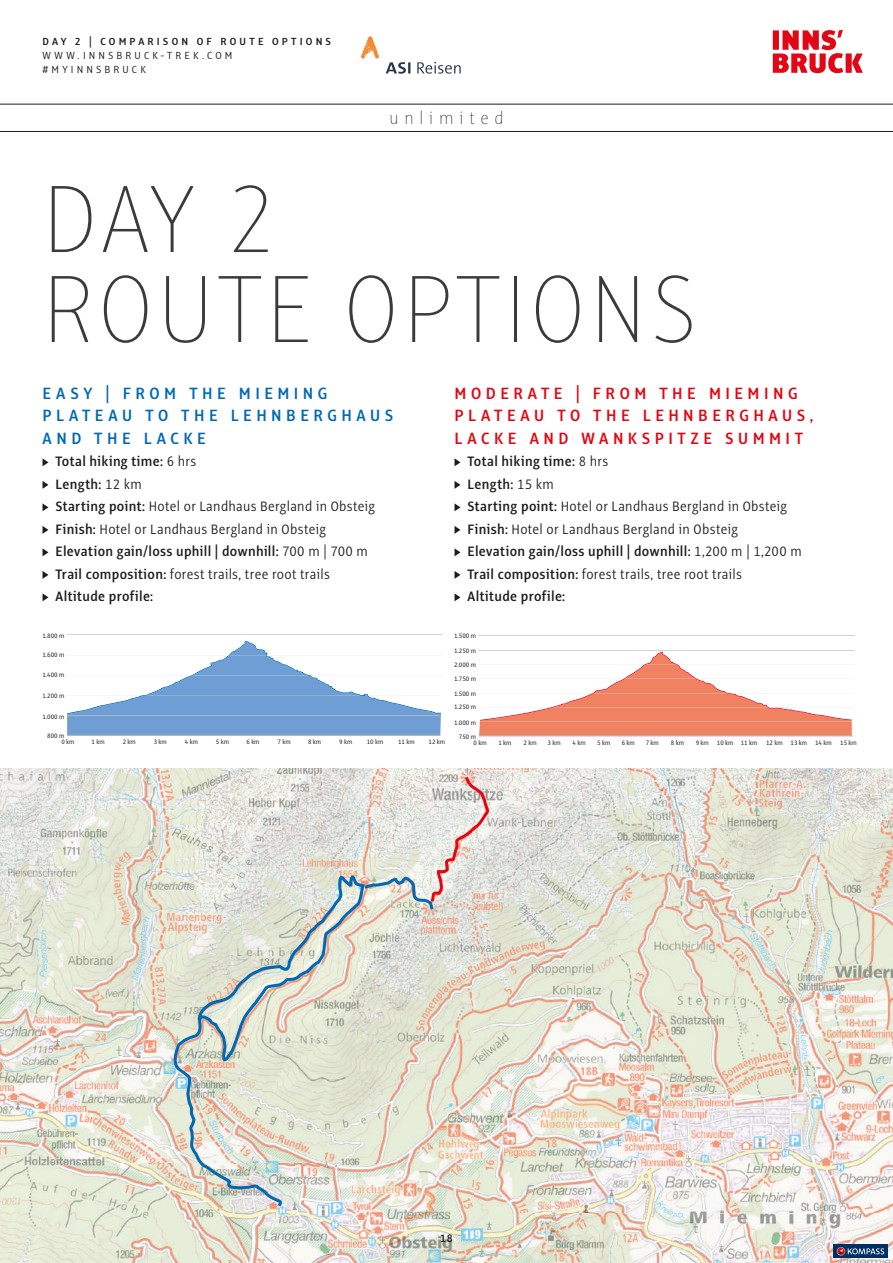
<style>
.page{position:relative;width:893px;height:1263px;background:#fff}
.page>*{position:absolute;margin:0;border:0;box-sizing:border-box;transform-origin:0 0}
.t1{font:100 105px/90px "Alto Con";letter-spacing:.04em;color:#3c3b3b}
.t2{font:100 18.75px "Alto Con";letter-spacing:.3em;color:#1d1d1b}
.t3{font:600 18px/22.5px "Alto Con";letter-spacing:.245em;color:#e30614}
.t4{font:600 18px/22.5px "Alto Con";letter-spacing:.245em;color:#0069b4}
.t5{font:300 15px/22.5px "Alto Con";letter-spacing:.02em;color:#1d1d1b}
.t6{font:600 15px/22.5px "Alto Con";letter-spacing:.025em;color:#1d1d1b}
.t7{font:600 12px "Alto Con";color:#1d1d1b}
.t8{font:300 11.4px/14px "Alto Con";letter-spacing:.265em;color:#1d1d1b}
.t9{font:600 11.4px "Alto Con";letter-spacing:.27em;color:#1d1d1b}
.t10{font:7.05px/14.4px "Alto Con";color:#1d1d1b}
.s1{font-weight:300}
.s2{font-weight:600}
</style>
<div class="page">
<img style="left:0;top:769px;width:893px;height:494px">
<svg style="left:170px;top:875px;width:196px;height:333px;background:#d9dbce"></svg>
<svg style="left:362px;top:774px;width:127px;height:139px;background:#e0d9d3"></svg>
<svg style="left:773px;top:30px;width:90px;height:43px"></svg>
<hr style="left:0;top:104px;width:893px;height:1px;background:#1d1d1b">
<hr style="left:0;top:131px;width:893px;height:1px;background:#1d1d1b">
<svg style="left:43px;top:458px;width:5px;height:8px"></svg>
<svg style="left:43px;top:481px;width:5px;height:8px"></svg>
<svg style="left:43px;top:503px;width:5px;height:8px"></svg>
<svg style="left:43px;top:526px;width:5px;height:8px"></svg>
<svg style="left:43px;top:548px;width:5px;height:8px"></svg>
<svg style="left:43px;top:571px;width:5px;height:8px"></svg>
<svg style="left:43px;top:593px;width:5px;height:8px"></svg>
<svg style="left:454px;top:458px;width:6px;height:8px"></svg>
<svg style="left:454px;top:481px;width:6px;height:8px"></svg>
<svg style="left:454px;top:503px;width:6px;height:8px"></svg>
<svg style="left:454px;top:526px;width:6px;height:8px"></svg>
<svg style="left:454px;top:548px;width:6px;height:8px"></svg>
<svg style="left:454px;top:571px;width:6px;height:8px"></svg>
<svg style="left:454px;top:593px;width:6px;height:8px"></svg>
<svg style="left:386px;top:62px;width:75px;height:12px"></svg>
<svg style="left:361px;top:36px;width:18px;height:23px"></svg>
<hr style="left:67px;top:635px;width:375px;height:1px;background:#d2d2d2">
<hr style="left:67px;top:735px;width:373px;height:1px;background:#b2b2b2">
<svg style="left:67px;top:641px;width:374px;height:94px"></svg>
<hr style="left:479px;top:650px;width:376px;height:1px;background:#d2d2d2">
<hr style="left:479px;top:635px;width:376px;height:1px;background:#d2d2d2">
<hr style="left:479px;top:735px;width:374px;height:1px;background:#b2b2b2">
<svg style="left:480px;top:652px;width:372px;height:71px"></svg>
<div style="left:833px;top:1244px;width:54px;height:14px;background:#003063"></div>
<svg style="left:837px;top:1247px;width:47px;height:9px"></svg>
<p class="t9" style="left:43px;top:35px;width:290px">DAY 2 | COMPARISON OF ROUTE OPTIONS</p>
<p class="t8" style="left:43px;top:48px;width:192px">WWW.INNSBRUCK-TREK.COM #MYINNSBRUCK</p>
<p class="t2" style="left:389px;top:108px;width:116px">unlimited</p>
<h1 class="t1" style="left:43px;top:173px;width:656px">DAY 2<br>ROUTE OPTIONS</h1>
<p class="t4" style="left:43px;top:381px;width:352px">EASY | FROM THE MIEMING<br>PLATEAU TO THE LEHNBERGHAUS<br>AND THE LACKE</p>
<p class="t6" style="left:56px;top:450px;width:321px">Total hiking time: <span class="s1">6 hrs<br></span>Length: <span class="s1">12 km<br></span>Starting point: <span class="s1">Hotel or Landhaus Bergland in Obsteig </span>Finish: <span class="s1">Hotel or Landhaus Bergland in Obsteig </span>Elevation gain/loss uphill | downhill: <span class="s1">700 m | 700 m </span>Trail composition: <span class="s1">forest trails, tree root trails </span>Altitude profile:</p>
<p class="t3" style="left:454px;top:381px;width:360px">MODERATE | FROM THE MIEMING<br>PLATEAU TO THE LEHNBERGHAUS,<br>LACKE AND WANKSPITZE SUMMIT</p>
<p class="t5" style="left:468px;top:450px;width:336px"><span class="s2">Total hiking time:</span> 8 hrs<br><span class="s2">Length:</span> 15 km<br><span class="s2">Starting point:</span> Hotel or Landhaus Bergland in Obsteig <span class="s2">Finish:</span> Hotel or Landhaus Bergland in Obsteig<br><span class="s2">Elevation gain/loss uphill | downhill:</span> 1,200 m | 1,200 m <span class="s2">Trail composition:</span> forest trails, tree root trails<br><span class="s2">Altitude profile:</span></p>
<p class="t10" style="left:42px;top:628px;width:23px">1.800 m</p>
<p class="t10" style="left:42px;top:647px;width:23px">1.600 m</p>
<p class="t10" style="left:42px;top:667px;width:23px">1.400 m</p>
<p class="t10" style="left:42px;top:689px;width:23px">1.200 m</p>
<p class="t10" style="left:42px;top:709px;width:23px">1.000 m</p>
<p class="t10" style="left:61px;top:732px;width:15px;line-height:6.6px;text-indent:-14px">800 m<br>0 km</p>
<p class="t10" style="left:92px;top:735px;width:15px">1 km</p>
<p class="t10" style="left:123px;top:735px;width:15px">2 km</p>
<p class="t10" style="left:154px;top:735px;width:15px">3 km</p>
<p class="t10" style="left:185px;top:735px;width:15px">4 km</p>
<p class="t10" style="left:216px;top:735px;width:15px">5 km</p>
<p class="t10" style="left:246px;top:735px;width:15px">6 km</p>
<p class="t10" style="left:278px;top:735px;width:15px">7 km</p>
<p class="t10" style="left:308px;top:735px;width:15px">8 km</p>
<p class="t10" style="left:339px;top:735px;width:15px">9 km</p>
<p class="t10" style="left:367px;top:735px;width:18px">10 km</p>
<p class="t10" style="left:398px;top:735px;width:18px">11 km</p>
<p class="t10" style="left:429px;top:735px;width:18px">12 km</p>
<p class="t10" style="left:454px;top:629px;width:23px">1.500 m</p>
<p class="t10" style="left:454px;top:643px;width:23px;text-align:justify">1.250 m 2.000 m 1.750 m 1.500 m</p>
<p class="t10" style="left:454px;top:699px;width:23px;line-height:15.1px">1.250 m<br>1.000 m</p>
<p class="t10" style="left:474px;top:733px;width:15px;line-height:6.4px;text-indent:-15px">750 m<br>0 km</p>
<p class="t10" style="left:498px;top:736px;width:15px">1 km</p>
<p class="t10" style="left:523px;top:736px;width:15px">2 km</p>
<p class="t10" style="left:547px;top:736px;width:15px">3 km</p>
<p class="t10" style="left:573px;top:736px;width:15px">4 km</p>
<p class="t10" style="left:597px;top:736px;width:15px">5 km</p>
<p class="t10" style="left:622px;top:736px;width:15px">6 km</p>
<p class="t10" style="left:646px;top:736px;width:15px">7 km</p>
<p class="t10" style="left:671px;top:736px;width:15px">8 km</p>
<p class="t10" style="left:696px;top:736px;width:163px">9 km 10 km 11 km 12 km 13 km 14 km 15 km</p>
<p class="t7" style="left:440px;top:1231px;width:14px">18</p>
</div>
